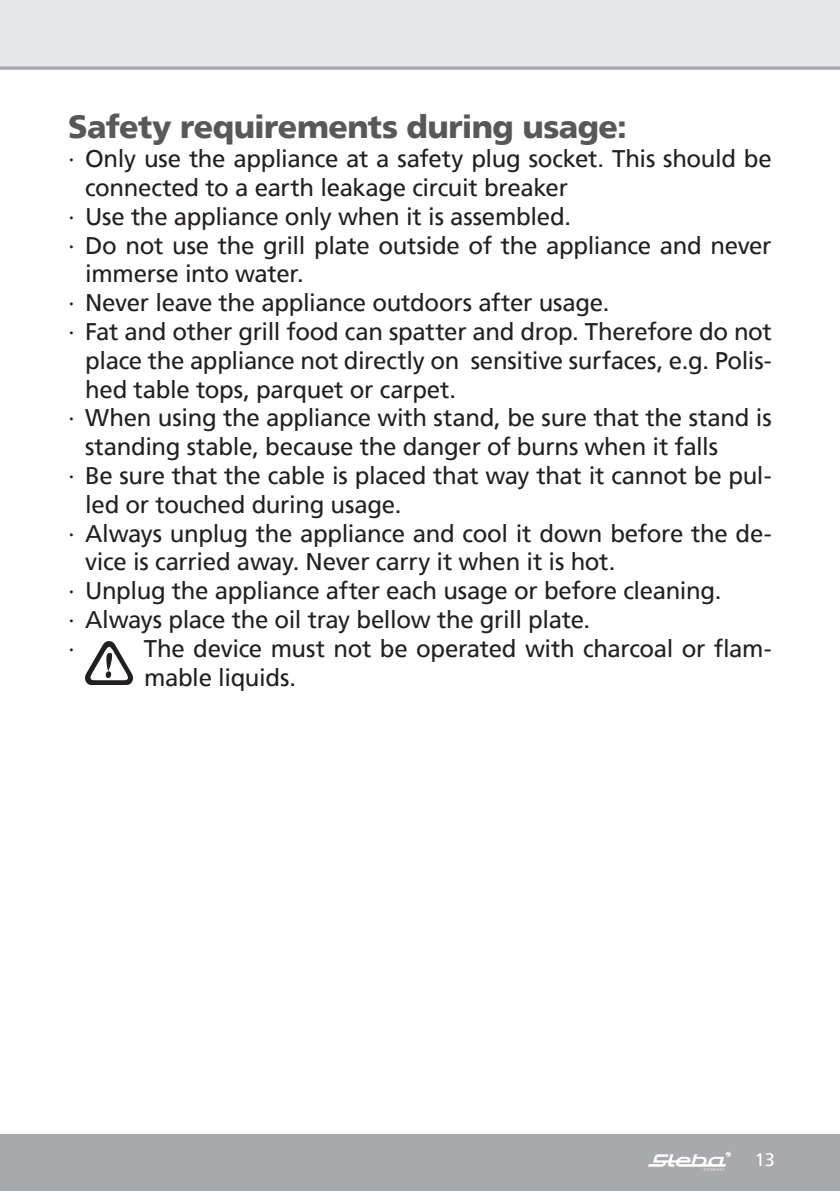
<style>
.page{position:relative;width:840px;height:1191px;background:#fff}
.page>*{position:absolute;margin:0;border:0;box-sizing:border-box;transform-origin:0 0}
.t1{font:900 32px "Frutiger";letter-spacing:-.02em;color:#57585a}
.t2{font:24px/28.8px "Frutiger";letter-spacing:-.015em;color:#231f20}
.t3{font:18px "Frutiger";color:#fff}
</style>
<div class="page">
<div style="left:0;top:0;width:839px;height:68px;background:#e6e7e9"></div>
<div style="left:0;top:1134px;width:839px;height:57px;background:#a8a9ad"></div>
<svg style="left:648px;top:1151px;width:82px;height:19px"></svg>
<svg style="left:0;top:66px;width:839px;height:4px;background:#b3b4b8"></svg>
<img style="left:85px;top:641px;width:48px;height:43px">
<h1 class="t1" style="left:68px;top:108px;width:560px">Safety requirements during usage:</h1>
<p class="t2" style="left:68px;top:144px;width:704px">∙ Only use the appliance at a safety plug socket. This should be</p>
<p class="t2" style="left:85px;top:173px;width:484px">connected to a earth leakage circuit breaker</p>
<p class="t2" style="left:68px;top:202px;width:504px">∙ Use the appliance only when it is assembled.</p>
<p class="t2" style="left:68px;top:231px;width:704px">∙ Do not use the grill plate outside of the appliance and never</p>
<p class="t2" style="left:85px;top:259px;width:220px">immerse into water.</p>
<p class="t2" style="left:68px;top:288px;width:542px">∙ Never leave the appliance outdoors after usage.</p>
<p class="t2" style="left:68px;top:317px;width:705px">∙ Fat and other grill food can spatter and drop. Therefore do not</p>
<p class="t2" style="left:85px;top:346px;width:687px">place the appliance not directly on sensitive surfaces, e.g. Polis-</p>
<p class="t2" style="left:85px;top:375px;width:372px">hed table tops, parquet or carpet.</p>
<p class="t2" style="left:68px;top:403px;width:704px">∙ When using the appliance with stand, be sure that the stand is</p>
<p class="t2" style="left:85px;top:432px;width:634px">standing stable, because the danger of burns when it falls</p>
<p class="t2" style="left:68px;top:461px;width:705px">∙ Be sure that the cable is placed that way that it cannot be pul-</p>
<p class="t2" style="left:85px;top:490px;width:317px">led or touched during usage.</p>
<p class="t2" style="left:68px;top:519px;width:705px">∙ Always unplug the appliance and cool it down before the de-</p>
<p class="t2" style="left:85px;top:547px;width:531px">vice is carried away. Never carry it when it is hot.</p>
<p class="t2" style="left:68px;top:576px;width:654px">∙ Unplug the appliance after each usage or before cleaning.</p>
<p class="t2" style="left:68px;top:605px;width:523px">∙ Always place the oil tray bellow the grill plate.</p>
<p class="t2" style="left:68px;top:634px;width:8px">∙</p>
<p class="t2" style="left:144px;top:634px;width:629px">The device must not be operated with charcoal or flam&shy;mable liquids.</p>
<p class="t3" style="left:754px;top:1149px;width:22px">13</p>
</div>
